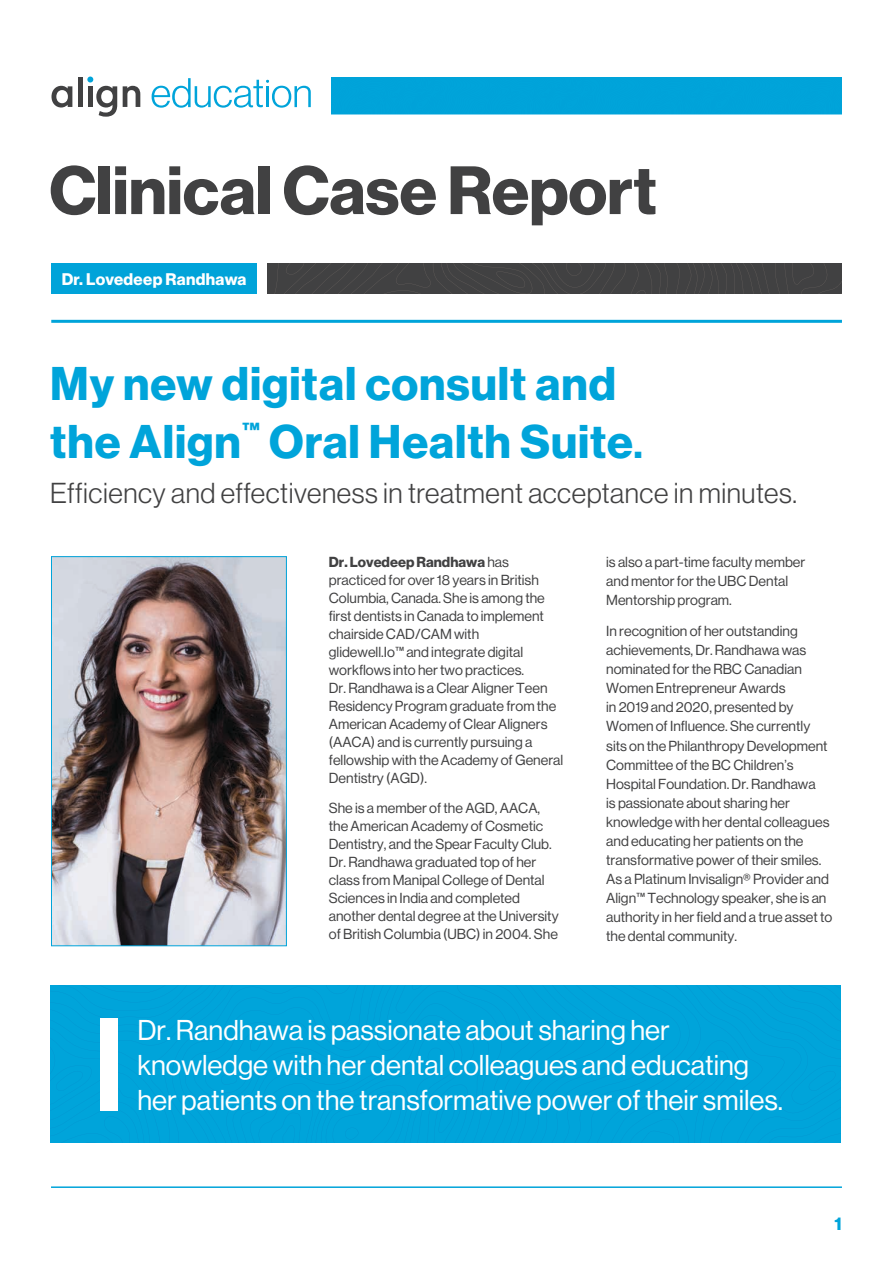
<style>
.page{position:relative;width:893px;height:1263px;background:#fff}
.page>*{position:absolute;margin:0;border:0;box-sizing:border-box;transform-origin:0 0}
.t1{font:66.75px "N Haas Grotesk DS Pro 75 Bd";color:#414142}
.t2{font:46.2px/57.4px "N Haas Grotesk DS Pro 75 Bd";letter-spacing:.02em;color:#00a4da}
.t3{font:28.2px "N Haas Grotesk DS Pro 45 Lt";letter-spacing:.02em;color:#414142}
.t4{font:28.05px/34.8px "N Haas Grotesk DS Pro 55 Rg";color:#fff}
.t5{font:18px "N Haas Grotesk DS Pro 75 Bd";color:#00a4da}
.t6{font:16.5px "N Haas Grotesk DS Pro 75 Bd";letter-spacing:.02em;color:#fff}
.t7{font:14.25px/18px "N Haas Grotesk DS Pro 55 Rg";color:#414142}
.t8{font:14.25px "N Haas Grotesk DS Pro 75 Bd";color:#414142}
.s1{font-size:37.2px}
.s2{font-family:"N Haas Grotesk DS Pro 55 Rg"}
</style>
<div class="page">
<hr style="left:51px;top:1186px;width:791px;height:2px;background:#00a4da">
<div style="left:331px;top:78px;width:511px;height:36px;background:#00a3d9"></div>
<div style="left:51px;top:263px;width:205px;height:30px;background:#00a3d9"></div>
<hr style="left:51px;top:320px;width:791px;height:3px;background:#00a4da">
<div style="left:267px;top:263px;width:575px;height:30px;background:#414142"></div>
<svg style="left:123px;top:86px;width:17px;height:21px"></svg>
<div style="left:78px;top:77px;width:5px;height:30px;background:#414142"></div>
<svg style="left:51px;top:86px;width:21px;height:22px"></svg>
<svg style="left:87px;top:77px;width:30px;height:40px"></svg>
<svg style="left:152px;top:78px;width:159px;height:30px"></svg>
<img style="left:53px;top:558px;width:232px;height:386px">
<div style="left:51px;top:556px;width:236px;height:390px;border:1px solid #00a4da"></div>
<div style="left:50px;top:985px;width:791px;height:158px;background:#00a4da"></div>
<div style="left:101px;top:1018px;width:17px;height:93px;background:#fff"></div>
<h1 class="t1" style="left:49px;top:152px;width:609px">Clinical Case Report</h1>
<p class="t6" style="left:62px;top:269px;width:186px">Dr. Lovedeep Randhawa</p>
<h2 class="t2" style="left:50px;top:356px;width:594px">My new digital consult and the Align<sup>™</sup> Oral Health Suite<span class="s1">.</span></h2>
<h3 class="t3" style="left:50px;top:477px;width:748px">Efficiency and effectiveness in treatment acceptance in minutes.</h3>
<p class="t8" style="left:329px;top:554px;width:182px">Dr. Lovedeep Randhawa <span class="s2">has</span></p>
<p class="t7" style="left:329px;top:571px;width:236px">practiced for over 18 years in British Columbia, Canada. She is among the first dentists in Canada to implement chairside CAD/CAM with<br>glidewell.Io™ and integrate digital workflows into her two practices.<br>Dr. Randhawa is a Clear Aligner Teen Residency Program graduate from the American Academy of Clear Aligners (AACA) and is currently pursuing a fellowship with the Academy of General Dentistry (AGD).</p>
<p class="t7" style="left:329px;top:799px;width:231px">She is a member of the AGD, AACA, the American Academy of Cosmetic Dentistry, and the Spear Faculty Club.<br>Dr. Randhawa graduated top of her class from Manipal College of Dental Sciences in India and completed another dental degree at the University of British Columbia (UBC) in 2004. She</p>
<p class="t7" style="left:606px;top:553px;width:201px;line-height:19px">is also a part-time faculty member and mentor for the UBC Dental<br>Mentorship program.</p>
<p class="t7" style="left:606px;top:622px;width:228px;line-height:19px">In recognition of her outstanding achievements, Dr. Randhawa was nominated for the RBC Canadian Women Entrepreneur Awards<br>in 2019 and 2020, presented by Women of Influence. She currently sits on the Philanthropy Development Committee of the BC Children’s Hospital Foundation. Dr. Randhawa<br>is passionate about sharing her knowledge with her dental colleagues and educating her patients on the transformative power of their smiles.<br>As a Platinum Invisalign® Provider and Align™ Technology speaker, she is an authority in her field and a true asset to the dental community.</p>
<h3 class="t4" style="left:137px;top:1013px;width:647px">Dr. Randhawa is passionate about sharing her knowledge with her dental colleagues and educating her patients on the transformative power of their smiles.</h3>
<p class="t5" style="left:835px;top:1213px;width:9px">1</p>
</div>
